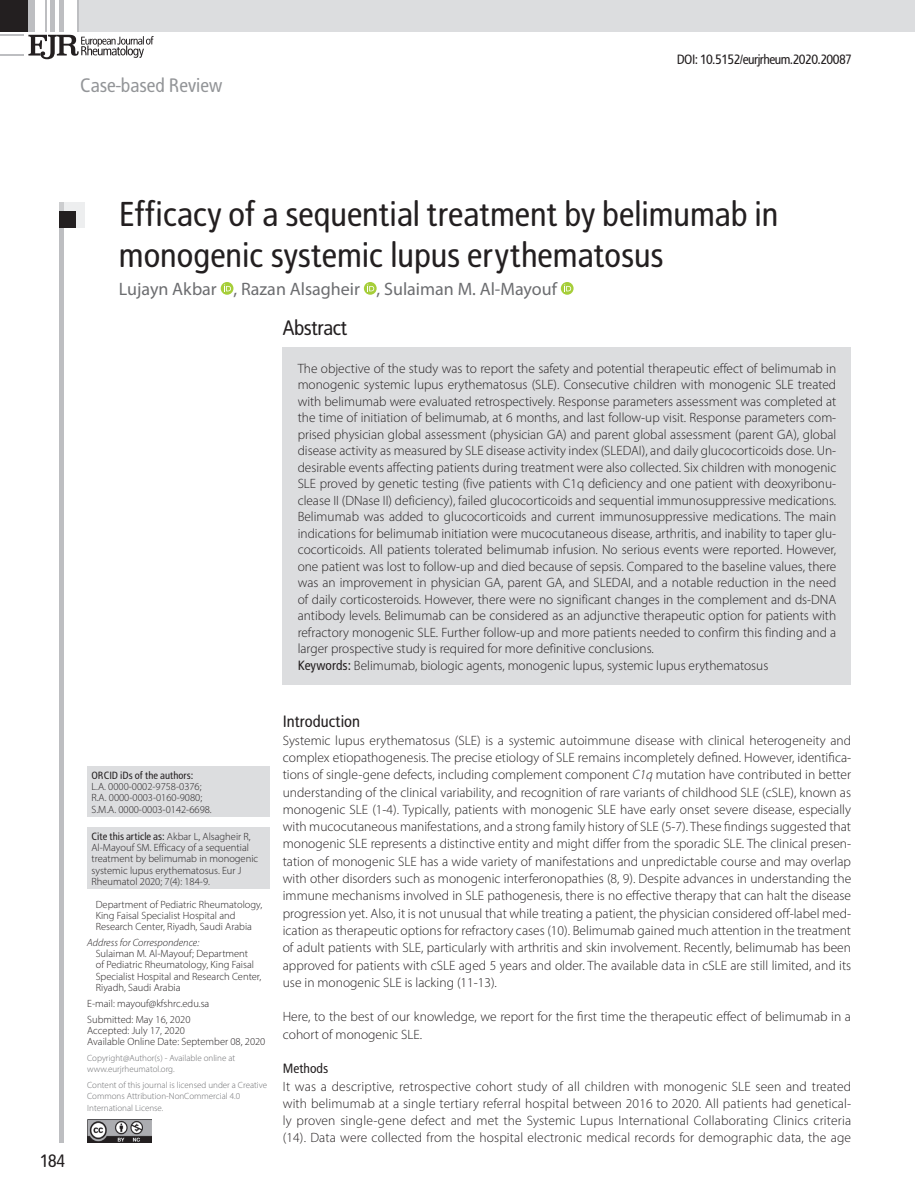
<style>
.page{position:relative;width:915px;height:1191px;background:#fff}
.page>*{position:absolute;margin:0;border:0;box-sizing:border-box;transform-origin:0 0}
.t1{font:34.5px/41.4px "Rotokas";color:#231f20}
.t2{font:21px "Rotokas";letter-spacing:-.02em;color:#231f20}
.t3{font:19.5px "Rotokas";color:#939598}
.t4{font:18px "Myriad Pro";color:#6c6d70}
.t5{font:18px "Rotokas";color:#231f20}
.t6{font:16.5px "Rotokas";color:#231f20}
.t7{font:300 13.5px/17.2px "Myriad Pro";color:#231f20;text-align:justify}
.t8{font:13.5px "Rotokas";letter-spacing:-.04em;color:#231f20}
.t9{font:13.5px "Rotokas";color:#231f20}
.t10{font:300 10.5px/11.2px "Myriad Pro";color:#231f20}
.t11{font:italic 300 10.5px "Myriad Pro";color:#231f20}
.t12{font:10.5px "Rotokas";color:#231f20}
.t13{font:300 9px/11.2px "Myriad Pro";color:#6c6d70}
.s1{font-family:"Rotokas";font-weight:400}
.s2{font-style:italic}
</style>
<div class="page">
<div style="left:78px;top:0;width:836px;height:31px;background:#dcdddf"></div>
<hr style="left:78px;top:0;width:1px;height:31px;background:#bdbec1">
<div style="left:0;top:0;width:31px;height:31px;background:#231f20"></div>
<div style="left:28px;top:0;width:7px;height:31px;background:#bdbec1"></div>
<hr style="left:45px;top:0;width:2px;height:31px;background:#bdbec1">
<div style="left:50px;top:0;width:5px;height:31px;background:#bdbec1"></div>
<div style="left:59px;top:0;width:5px;height:31px;background:#bdbec1"></div>
<svg style="left:0;top:35px;width:154px;height:24px"></svg>
<svg style="left:221px;top:282px;width:12px;height:13px"></svg>
<svg style="left:224px;top:284px;width:7px;height:7px"></svg>
<svg style="left:364px;top:282px;width:12px;height:13px"></svg>
<svg style="left:367px;top:284px;width:7px;height:7px"></svg>
<svg style="left:560px;top:282px;width:13px;height:13px"></svg>
<svg style="left:564px;top:284px;width:7px;height:7px"></svg>
<div style="left:59px;top:202px;width:5px;height:940px;background:#bdbec1"></div>
<svg style="left:59px;top:202px;width:26px;height:26px"></svg>
<div style="left:59px;top:211px;width:17px;height:17px;background:#231f20"></div>
<div style="left:283px;top:348px;width:567px;height:336px;background:#dcdddf"></div>
<div style="left:87px;top:827px;width:182px;height:62px;background:#dcdddf"></div>
<div style="left:87px;top:767px;width:182px;height:50px;background:#dcdddf"></div>
<img style="left:87px;top:1119px;width:65px;height:23px">
<p class="t3" style="left:80px;top:73px;width:143px">Case-based Review</p>
<p class="t8" style="left:676px;top:51px;width:177px">DOI: 10.5152/eurjrheum.2020.20087</p>
<p class="t5" style="left:39px;top:1149px;width:27px">184</p>
<p class="t1" style="left:119px;top:192px;width:660px">Efficacy of a sequential treatment by belimumab in monogenic systemic lupus erythematosus</p>
<p class="t4" style="left:119px;top:278px;width:439px">Lujayn Akbar , Razan Alsagheir , Sulaiman M. Al-Mayouf</p>
<p class="t2" style="left:283px;top:315px;width:66px">Abstract</p>
<p class="t7" style="left:297px;top:360px;width:540px;line-height:16.5px">The objective of the study was to report the safety and potential therapeutic effect of belimumab in monogenic systemic lupus erythematosus (SLE). Consecutive children with monogenic SLE treated with belimumab were evaluated retrospectively. Response parameters assessment was completed at the time of initiation of belimumab, at 6 months, and last follow-up visit. Response parameters com&shy;prised physician global assessment (physician GA) and parent global assessment (parent GA), global disease activity as measured by SLE disease activity index (SLEDAI), and daily glucocorticoids dose. Un&shy;desirable events affecting patients during treatment were also collected. Six children with monogenic SLE proved by genetic testing (five patients with C1q deficiency and one patient with deoxyribonu&shy;clease II (DNase II) deficiency), failed glucocorticoids and sequential immunosuppressive medications.<br>Belimumab was added to glucocorticoids and current immunosuppressive medications. The main indications for belimumab initiation were mucocutaneous disease, arthritis, and inability to taper glu&shy;cocorticoids. All patients tolerated belimumab infusion. No serious events were reported. However, one patient was lost to follow-up and died because of sepsis. Compared to the baseline values, there was an improvement in physician GA, parent GA, and SLEDAI, and a notable reduction in the need of daily corticosteroids. However, there were no significant changes in the complement and ds-DNA antibody levels. Belimumab can be considered as an adjunctive therapeutic option for patients with refractory monogenic SLE. Further follow-up and more patients needed to confirm this finding and a larger prospective study is required for more definitive conclusions.</p>
<p class="t7" style="left:297px;top:656px;width:472px"><span class="s1">Keywords:</span> Belimumab, biologic agents, monogenic lupus, systemic lupus erythematosus</p>
<p class="t12" style="left:91px;top:769px;width:103px">ORCID iDs of the authors:</p>
<p class="t10" style="left:91px;top:781px;width:122px">L.A. 0000-0002-9758-0376;<br>R.A. 0000-0003-0160-9080;<br>S.M.A. 0000-0003-0142-6698.</p>
<p class="t10" style="left:91px;top:830px;width:168px"><span class="s1">Cite this article as:</span> Akbar L, Alsagheir R, Al-Mayouf SM. Efficacy of a sequential treatment by belimumab in monogenic systemic lupus erythematosus. Eur J Rheumatol 2020; 7(4): 184-9.</p>
<p class="t10" style="left:96px;top:898px;width:168px">Department of Pediatric Rheumatology,<br>King Faisal Specialist Hospital and<br>Research Center, Riyadh, Saudi Arabia</p>
<p class="t11" style="left:87px;top:936px;width:114px">Address for Correspondence:</p>
<p class="t10" style="left:96px;top:948px;width:167px">Sulaiman M. Al-Mayouf; Department<br>of Pediatric Rheumatology, King Faisal Specialist Hospital and Research Center, Riyadh, Saudi Arabia</p>
<p class="t10" style="left:87px;top:997px;width:124px">E-mail: mayouf@kfshrc.edu.sa</p>
<p class="t10" style="left:87px;top:1013px;width:105px">Submitted: May 16, 2020</p>
<p class="t10" style="left:87px;top:1024px;width:99px">Accepted: July 17, 2020</p>
<p class="t10" style="left:87px;top:1035px;width:180px">Available Online Date: September 08, 2020</p>
<p class="t13" style="left:87px;top:1052px;width:149px">Copyright@Author(s) - Available online at</p>
<p class="t13" style="left:87px;top:1063px;width:89px">www.eurjrheumatol.org.</p>
<p class="t13" style="left:87px;top:1079px;width:181px">Content of this journal is licensed under a Creative<br>Commons Attribution-NonCommercial 4.0<br>International License.</p>
<p class="t6" style="left:283px;top:711px;width:79px">Introduction</p>
<p class="t7" style="left:283px;top:731px;width:569px">Systemic lupus erythematosus (SLE) is a systemic autoimmune disease with clinical heterogeneity and complex etiopathogenesis. The precise etiology of SLE remains incompletely defined. However, identifica&shy;tions of single-gene defects, including complement component <span class="s2">C1q</span> mutation have contributed in better understanding of the clinical variability, and recognition of rare variants of childhood SLE (cSLE), known as monogenic SLE (1-4). Typically, patients with monogenic SLE have early onset severe disease, especially with mucocutaneous manifestations, and a strong family history of SLE (5-7). These findings suggested that monogenic SLE represents a distinctive entity and might differ from the sporadic SLE. The clinical presen&shy;tation of monogenic SLE has a wide variety of manifestations and unpredictable course and may overlap with other disorders such as monogenic interferonopathies (8, 9). Despite advances in understanding the immune mechanisms involved in SLE pathogenesis, there is no effective therapy that can halt the disease progression yet. Also, it is not unusual that while treating a patient, the physician considered off-label med&shy;ication as therapeutic options for refractory cases (10). Belimumab gained much attention in the treatment of adult patients with SLE, particularly with arthritis and skin involvement. Recently, belimumab has been approved for patients with cSLE aged 5 years and older. The available data in cSLE are still limited, and its use in monogenic SLE is lacking (11-13).</p>
<p class="t7" style="left:283px;top:1008px;width:569px">Here, to the best of our knowledge, we report for the first time the therapeutic effect of belimumab in a cohort of monogenic SLE.</p>
<p class="t9" style="left:283px;top:1060px;width:47px">Methods</p>
<p class="t7" style="left:283px;top:1077px;width:569px">It was a descriptive, retrospective cohort study of all children with monogenic SLE seen and treated with belimumab at a single tertiary referral hospital between 2016 to 2020. All patients had genetical&shy;ly proven single-gene defect and met the Systemic Lupus International Collaborating Clinics criteria (14). Data were collected from the hospital electronic medical records for demographic data, the age</p>
</div>
